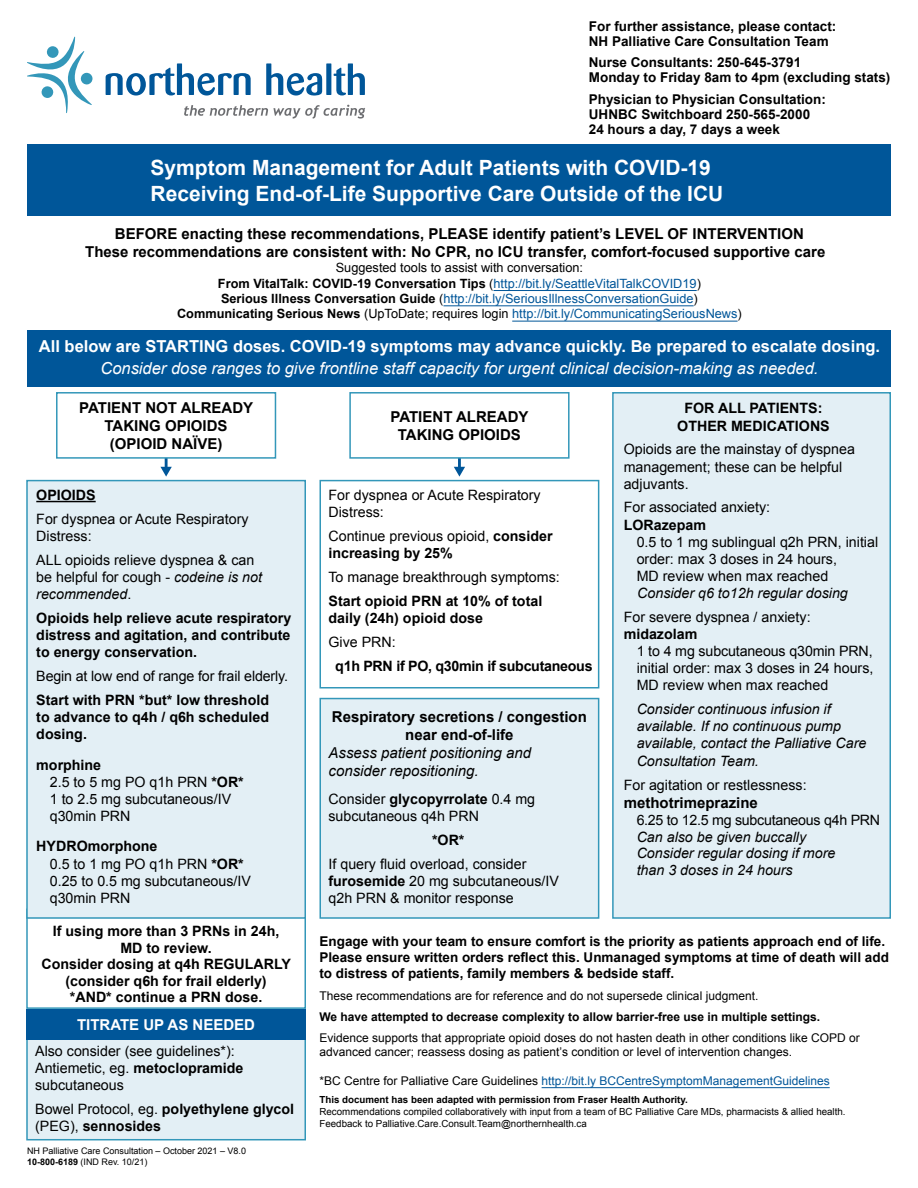
<style>
.page{position:relative;width:918px;height:1188px;background:#fff}
.page>*{position:absolute;margin:0;border:0;box-sizing:border-box;transform-origin:0 0}
.t1{font:700 21px/25.2px "Arial";color:#fff}
.t2{font:italic 16.5px "Arial";color:#fff}
.t3{font:700 16.5px "Arial";color:#fff}
.t4{font:700 15px/18px "Arial";color:#000;text-align:center}
.t5{font:italic 15px/18px "Arial";color:#000}
.t6{font:700 15px "Arial";color:#fff}
.t7{font:14.25px/17.1px "Arial";color:#000}
.t8{font:700 14.25px/17.1px "Arial";color:#000}
.t9{font:italic 14.25px/17.4px "Arial";color:#000}
.t10{font:700 14.25px "Arial";letter-spacing:-.02em;color:#000}
.t11{font:14.25px "Arial";letter-spacing:-.02em;color:#000}
.t12{font:700 13.5px/15px "Arial";color:#000}
.t13{font:12.75px/15.3px "Arial";color:#005699;text-align:center}
.t14{font:12px/14.4px "Arial";color:#000}
.t15{font:12px "Arial";color:#005699}
.t16{font:700 12px "Arial";color:#000}
.t17{font:9.75px/11.7px "Arial";color:#000}
.t18{font:700 9.75px "Arial";color:#000}
.t19{font:9px/10.8px "Arial";color:#000}
.s1{color:#fff}
.s2{color:#000}
.s3{font-weight:700;color:#000}
.s4{font-weight:700}
.s5{font-style:italic}
.s6{font-weight:400}
</style>
<div class="page">
<svg style="left:454px;top:459px;width:11px;height:18px"></svg>
<svg style="left:160px;top:459px;width:12px;height:18px"></svg>
<div style="left:26px;top:909px;width:280px;height:100px;border:2px solid #3397b9"></div>
<svg style="left:106px;top:63px;width:145px;height:33px"></svg>
<svg style="left:266px;top:63px;width:56px;height:33px"></svg>
<div style="left:326px;top:63px;width:5px;height:32px;background:#005699"></div>
<svg style="left:334px;top:63px;width:31px;height:32px"></svg>
<svg style="left:27px;top:37px;width:65px;height:76px"></svg>
<svg style="left:184px;top:105px;width:181px;height:14px"></svg>
<div style="left:27px;top:145px;width:864px;height:71px;background:#005699"></div>
<div style="left:27px;top:330px;width:864px;height:57px;background:#005699"></div>
<div style="left:56px;top:392px;width:220px;height:67px;background:#fff;border:2px solid #3397b9"></div>
<div style="left:349px;top:392px;width:221px;height:67px;background:#fff;border:2px solid #3397b9"></div>
<div style="left:26px;top:480px;width:280px;height:439px;background:#e3eff5;border:2px solid #3397b9"></div>
<div style="left:320px;top:480px;width:279px;height:208px;border:2px solid #3397b9"></div>
<div style="left:612px;top:392px;width:279px;height:527px;background:#e3eff5;border:2px solid #3397b9"></div>
<div style="left:26px;top:1017px;width:280px;height:123px;background:#e3eff5;border:2px solid #3397b9"></div>
<div style="left:320px;top:698px;width:279px;height:221px;background:#e3eff5;border:2px solid #3397b9"></div>
<div style="left:26px;top:1009px;width:280px;height:30px;background:#005699"></div>
<hr style="left:494px;top:290px;width:203px;height:1px;background:#005699">
<hr style="left:443px;top:305px;width:251px;height:1px;background:#005699">
<hr style="left:512px;top:321px;width:226px;height:1px;background:#005699">
<hr style="left:542px;top:1087px;width:288px;height:1px;background:#005699">
<hr style="left:36px;top:501px;width:60px;height:1px;background:#000">
<p class="t12" style="left:589px;top:19px;width:249px">For further assistance, please contact:<br>NH Palliative Care Consultation Team</p>
<p class="t12" style="left:589px;top:55px;width:303px">Nurse Consultants: 250-645-3791<br>Monday to Friday 8am to 4pm (excluding stats)</p>
<p class="t12" style="left:589px;top:92px;width:239px">Physician to Physician Consultation:<br>UHNBC Switchboard 250-565-2000<br>24 hours a day, 7 days a week</p>
<h1 class="t1" style="left:151px;top:156px;width:574px">Symptom Management for Adult Patients with COVID-19<br>Receiving End-of-Life Supportive Care Outside of the ICU</h1>
<p class="t4" style="left:85px;top:225px;width:750px">BEFORE enacting these recommendations, PLEASE identify patient’s LEVEL OF INTERVENTION<br>These recommendations are consistent with: No CPR, no ICU transfer, comfort-focused supportive care <span class="s1">.</span></p>
<p class="t13" style="left:177px;top:260px;width:566px"><span class="s2">Suggested tools to assist with conversation:<br></span><span class="s3">From VitalTalk: COVID-19 Conversation Tips</span> <span class="s2">(</span>http://bit.ly/SeattleVitalTalkCOVID19<span class="s2">)<br></span><span class="s3">Serious Illness Conversation Guide</span> <span class="s2">(</span>http://bit.ly/SeriousIllnessConversationGuide<span class="s2">)<br></span><span class="s3">Communicating Serious News</span> <span class="s2">(UpToDate; requires login</span> http://bit.ly/CommunicatingSeriousNews<span class="s2">)</span></p>
<p class="t3" style="left:39px;top:335px;width:843px">All below are STARTING doses. COVID-19 symptoms may advance quickly. Be prepared to escalate dosing.</p>
<p class="t2" style="left:100px;top:357px;width:720px">Consider dose ranges to give frontline staff capacity for urgent clinical decision-making as needed.</p>
<p class="t4" style="left:79px;top:399px;width:175px">PATIENT NOT ALREADY<br>TAKING OPIOIDS (OPIOID NAÏVE)</p>
<p class="t4" style="left:391px;top:408px;width:140px">PATIENT ALREADY<br>TAKING OPIOIDS</p>
<p class="t7" style="left:329px;top:487px;width:214px">For dyspnea or Acute Respiratory<br>Distress:</p>
<p class="t7" style="left:329px;top:528px;width:226px">Continue previous opioid, <span class="s4">consider increasing by 25%</span></p>
<p class="t7" style="left:329px;top:569px;width:233px">To manage breakthrough symptoms:</p>
<p class="t8" style="left:329px;top:593px;width:215px">Start opioid PRN at 10% of total daily (24h) opioid dose</p>
<p class="t7" style="left:329px;top:633px;width:69px">Give PRN:</p>
<p class="t10" style="left:335px;top:656px;width:259px">q1h PRN if PO, q30min if subcutaneous</p>
<p class="t8" style="left:677px;top:400px;width:154px;text-align:center">FOR ALL PATIENTS:<br>OTHER MEDICATIONS</p>
<p class="t7" style="left:624px;top:441px;width:233px">Opioids are the mainstay of dyspnea management; these can be helpful adjuvants.</p>
<p class="t7" style="left:624px;top:499px;width:148px">For associated anxiety:</p>
<p class="t8" style="left:624px;top:516px;width:84px">LORazepam</p>
<p class="t7" style="left:637px;top:533px;width:243px">0.5 to 1 mg sublingual q2h PRN, initial order: max 3 doses in 24 hours,<br>MD review when max reached</p>
<p class="t9" style="left:637px;top:584px;width:212px">Consider q6 to12h regular dosing</p>
<p class="t7" style="left:624px;top:608px;width:188px">For severe dyspnea / anxiety:</p>
<p class="t8" style="left:624px;top:626px;width:75px">midazolam</p>
<p class="t7" style="left:637px;top:643px;width:238px;text-align:justify">1 to 4 mg subcutaneous q30min PRN, initial order: max 3 doses in 24 hours, MD review when max reached</p>
<p class="t9" style="left:637px;top:701px;width:231px">Consider continuous infusion if available. If no continuous pump available, contact the Palliative Care<br>Consultation Team.</p>
<p class="t7" style="left:624px;top:777px;width:184px">For agitation or restlessness:</p>
<p class="t4" style="left:624px;top:794px;width:136px">methotrimeprazine</p>
<p class="t11" style="left:637px;top:811px;width:245px">6.25 to 12.5 mg subcutaneous q4h PRN</p>
<p class="t9" style="left:637px;top:829px;width:200px;line-height:16.5px">Can also be given buccally<br>Consider regular dosing if more than 3 doses in 24 hours</p>
<p class="t8" style="left:36px;top:487px;width:61px">OPIOIDS</p>
<p class="t7" style="left:36px;top:510px;width:214px">For dyspnea or Acute Respiratory<br>Distress:</p>
<p class="t7" style="left:36px;top:551px;width:227px">ALL opioids relieve dyspnea &amp; can be helpful for cough - <span class="s5">codeine is not recommended</span>.</p>
<p class="t8" style="left:36px;top:610px;width:257px;text-align:justify">Opioids help relieve acute respiratory distress and agitation, and contribute to energy conservation.</p>
<p class="t7" style="left:36px;top:668px;width:253px">Begin at low end of range for frail elderly.</p>
<p class="t8" style="left:36px;top:692px;width:234px;text-align:justify">Start with PRN *but* low threshold to advance to q4h / q6h scheduled dosing.</p>
<p class="t7" style="left:50px;top:756px;width:196px;text-indent:-13px"><span class="s4">morphine<br></span>2.5 to 5 mg PO q1h PRN <span class="s4">*OR*<br></span>1 to 2.5 mg subcutaneous/IV q30min PRN</p>
<p class="t7" style="left:50px;top:838px;width:203px;text-indent:-13px"><span class="s4">HYDROmorphone<br></span>0.5 to 1 mg PO q1h PRN <span class="s4">*OR*<br></span>0.25 to 0.5 mg subcutaneous/IV q30min PRN</p>
<p class="t4" style="left:332px;top:709px;width:257px">Respiratory secretions / congestion near end-of-life</p>
<p class="t5" style="left:329px;top:744px;width:204px">Assess patient positioning and consider repositioning.</p>
<p class="t7" style="left:329px;top:790px;width:208px">Consider <span class="s4">glycopyrrolate</span> 0.4 mg subcutaneous q4h PRN</p>
<p class="t8" style="left:432px;top:832px;width:34px">*OR*</p>
<p class="t7" style="left:329px;top:855px;width:232px">If query fluid overload, consider <span class="s4">furosemide</span> 20 mg subcutaneous/IV q2h PRN &amp; monitor response</p>
<p class="t8" style="left:41px;top:923px;width:251px;line-height:16.5px;text-align:center">If using more than 3 PRNs in 24h,<br>MD to review.<br>Consider dosing at q4h REGULARLY (consider q6h for frail elderly)<br>*AND* continue a PRN dose.</p>
<p class="t6" style="left:77px;top:1014px;width:180px">TITRATE UP AS NEEDED</p>
<p class="t7" style="left:35px;top:1043px;width:210px">Also consider (see guidelines*):<br>Antiemetic, eg. <span class="s4">metoclopramide </span>subcutaneous</p>
<p class="t8" style="left:35px;top:1101px;width:260px"><span class="s6">Bowel Protocol, eg.</span> polyethylene glycol <span class="s6">(PEG),</span> sennosides</p>
<p class="t19" style="left:27px;top:1146px;width:221px">NH Palliative Care Consultation – October 2021 – V8.0<br><span class="s4">10-800-6189</span> (IND Rev. 10/21)</p>
<p class="t12" style="left:320px;top:934px;width:571px;line-height:16.2px">Engage with your team to ensure comfort is the priority as patients approach end of life.<br>Please ensure written orders reflect this. Unmanaged symptoms at time of death will add to distress of patients, family members &amp; bedside staff.</p>
<p class="t14" style="left:320px;top:988px;width:440px">These recommendations are for reference and do not supersede clinical judgment.</p>
<p class="t16" style="left:320px;top:1009px;width:502px">We have attempted to decrease complexity to allow barrier-free use in multiple settings.</p>
<p class="t14" style="left:320px;top:1031px;width:542px">Evidence supports that appropriate opioid doses do not hasten death in other conditions like COPD or advanced cancer; reassess dosing as patient’s condition or level of intervention changes.</p>
<p class="t15" style="left:320px;top:1073px;width:512px"><span class="s2">*BC Centre for Palliative Care Guidelines</span> http://bit.ly BCCentreSymptomManagementGuidelines</p>
<p class="t18" style="left:320px;top:1093px;width:370px">This document has been adapted with permission from Fraser Health Authority.</p>
<p class="t17" style="left:320px;top:1106px;width:528px">Recommendations compiled collaboratively with input from a team of BC Palliative Care MDs, pharmacists &amp; allied health.<br>Feedback to Palliative.Care.Consult.Team@northernhealth.ca</p>
</div>
